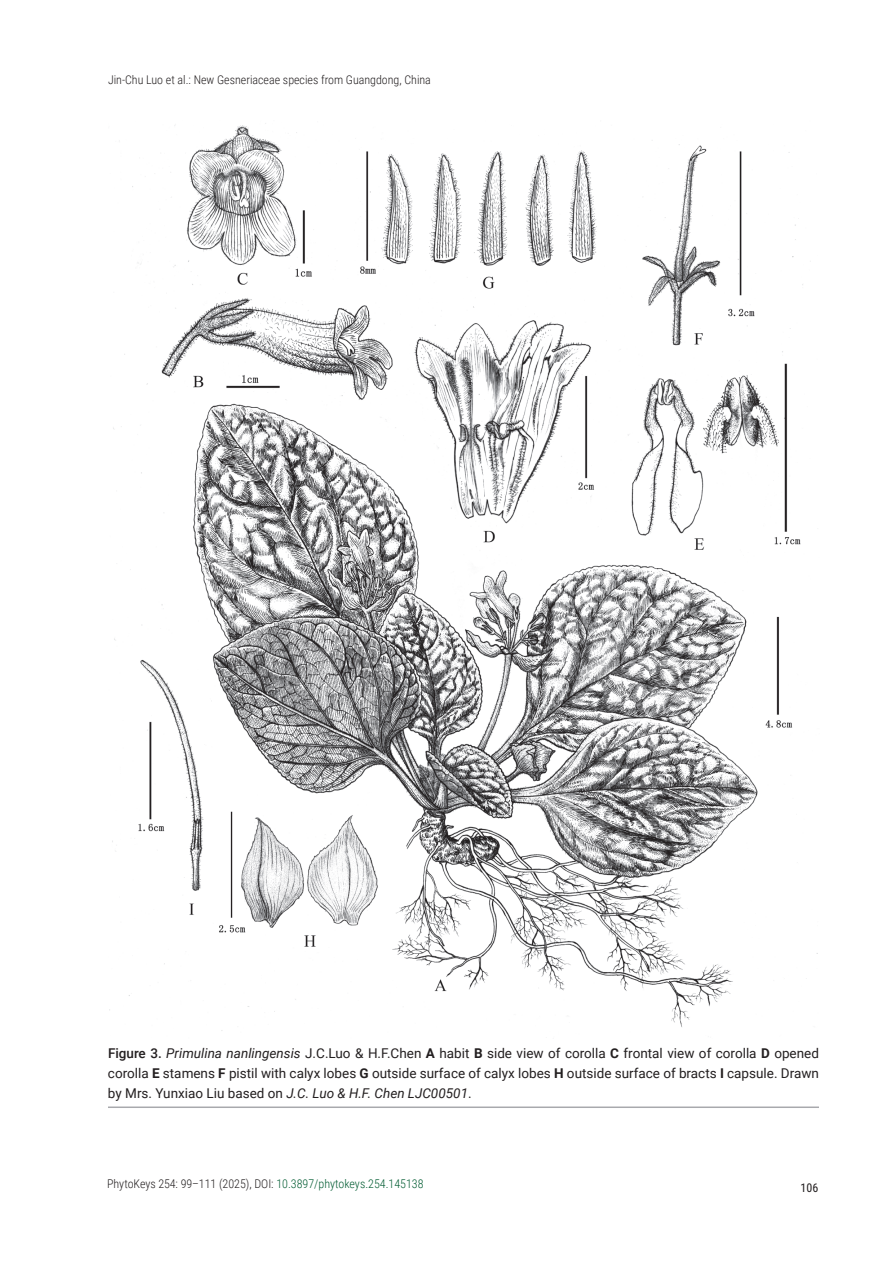
<style>
.page{position:relative;width:893px;height:1263px;background:#fff}
.page>*{position:absolute;margin:0;border:0;box-sizing:border-box;transform-origin:0 0}
.t1{font:13.5px/19.8px "Roboto";color:#231f20;text-align:justify}
.t2{font:300 12px "Roboto Condensed";color:#231f20}
.t3{font:12px "Roboto Condensed";color:#231f20}
.s1{font-weight:500}
.s2{font-style:italic}
.s3{font-weight:700}
.s4{color:#005b31}
</style>
<div class="page">
<img style="left:109px;top:123px;width:709px;height:908px">
<hr style="left:108px;top:1106px;width:711px;height:2px;background:#a8a9ad">
<p class="t2" style="left:108px;top:71px;width:324px">Jin-Chu Luo et al.: New Gesneriaceae species from Guangdong, China</p>
<p class="t1" style="left:108px;top:1043px;width:712px"><span class="s1">Figure 3.</span> <span class="s2">Primulina nanlingensis</span> J.C.Luo &amp; H.F.Chen <span class="s3">A</span> habit <span class="s3">B</span> side view of corolla <span class="s3">C</span> frontal view of corolla <span class="s3">D</span> opened corolla <span class="s3">E</span> stamens <span class="s3">F</span> pistil with calyx lobes <span class="s3">G</span> outside surface of calyx lobes <span class="s3">H</span> outside surface of bracts <span class="s3">I</span> capsule. Drawn by Mrs. Yunxiao Liu based on <span class="s2">J.C. Luo &amp; H.F. Chen LJC00501</span>.</p>
<p class="t2" style="left:107px;top:1175px;width:318px">PhytoKeys 254: 99–111 (2025), DOI: <span class="s4">10.3897/phytokeys.254.145138</span></p>
<p class="t3" style="left:801px;top:1179px;width:19px">106</p>
</div>
